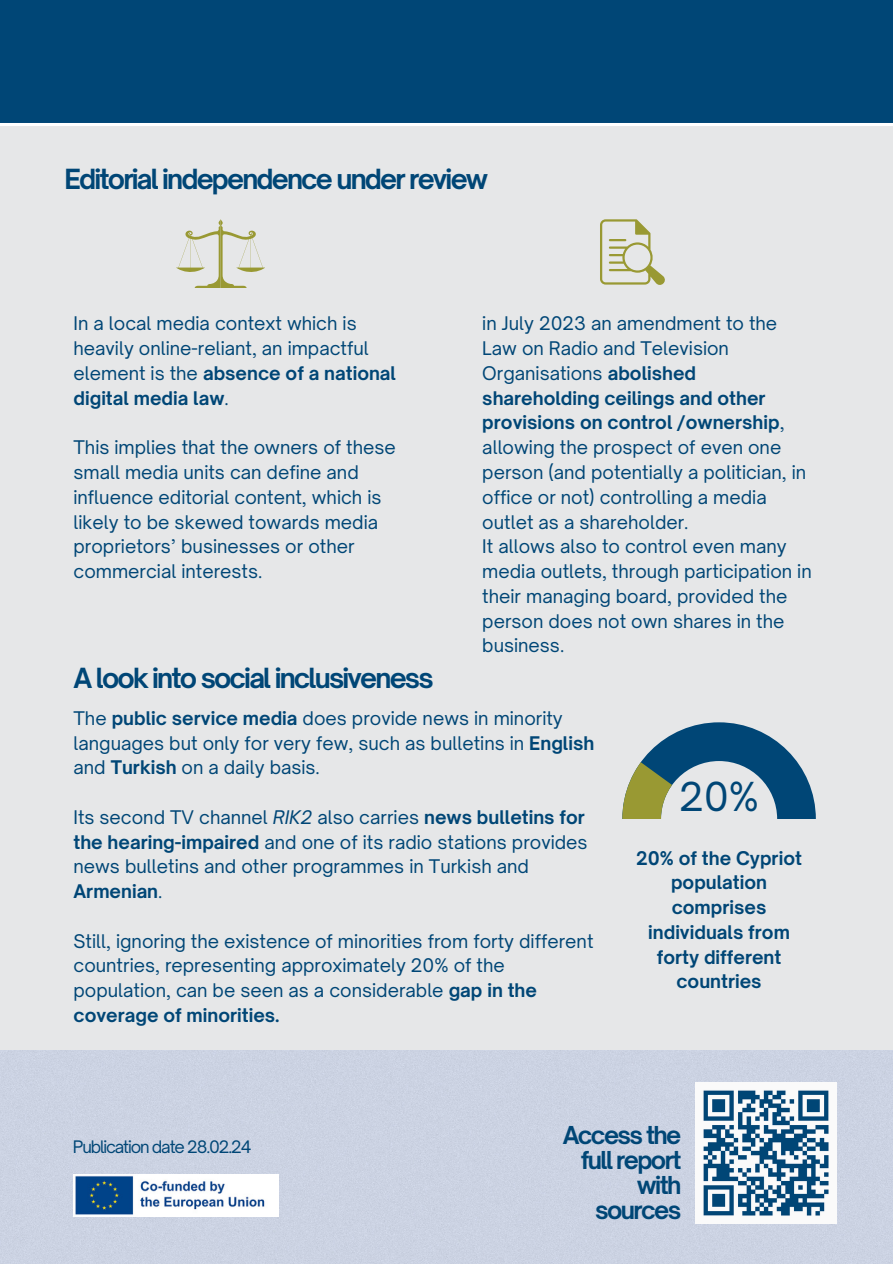
<style>
.page{position:relative;width:893px;height:1264px;background:#fff}
.page>*{position:absolute;margin:0;border:0;box-sizing:border-box;transform-origin:0 0}
.t1{font:38.25px "Open Sauce One";color:#004676}
.t2{font:700 26.55px "Open Sauce One";letter-spacing:-.07em;color:#004676}
.t3{font:700 23.7px/24.8px "Open Sauce One";letter-spacing:-.07em;color:#004676;text-align:right}
.t4{font:18px/24.8px "Open Sauce One";color:#004676}
.t5{font:700 18px/24.8px "Open Sauce One";color:#004676;text-align:center}
.t6{font:16.5px "Open Sauce One";letter-spacing:-.07em;color:#004676}
.s1{font-weight:700}
.s2{font-style:italic}
</style>
<div class="page">
<div style="left:0;top:0;width:892px;height:1263px;background:#e6e7e8"></div>
<div style="left:0;top:1050px;width:892px;height:213px;background:#cbd2e2"></div>
<div style="left:0;top:0;width:892px;height:125px;background:#004676"></div>
<img style="left:73px;top:1174px;width:205px;height:42px">
<svg style="left:600px;top:219px;width:65px;height:66px"></svg>
<svg style="left:176px;top:219px;width:89px;height:69px"></svg>
<svg style="left:622px;top:722px;width:193px;height:97px"></svg>
<img style="left:695px;top:1082px;width:141px;height:141px">
<p class="t2" style="left:65px;top:162px;width:425px">Editorial independence under review</p>
<p class="t4" style="left:73px;top:311px;width:324px">In a local media context which is heavily online-reliant, an impactful element is the <span class="s1">absence of a national digital media law</span>.</p>
<p class="t4" style="left:73px;top:435px;width:324px">This implies that the owners of these small media units can define and influence editorial content, which is likely to be skewed towards media proprietors’ businesses or other commercial interests.</p>
<p class="t2" style="left:73px;top:661px;width:361px">A look into social inclusiveness</p>
<p class="t4" style="left:482px;top:311px;width:325px">in July 2023 an amendment to the<br>Law on Radio and Television<br>Organisations <span class="s1">abolished shareholding ceilings and other provisions on control /ownership</span>, allowing the prospect of even one person (and potentially a politician, in office or not) controlling a media outlet as a shareholder.</p>
<p class="t4" style="left:482px;top:534px;width:331px">It allows also to control even many media outlets, through participation in their managing board, provided the person does not own shares in the business.</p>
<p class="t4" style="left:73px;top:705px;width:522px">The <span class="s1">public service media</span> does provide news in minority languages but only for very few, such as bulletins in <span class="s1">English </span>and <span class="s1">Turkish</span> on a daily basis.</p>
<p class="t4" style="left:73px;top:804px;width:515px">Its second TV channel <span class="s2">RIK2</span> also carries <span class="s1">news bulletins for the hearing-impaired</span> and one of its radio stations provides news bulletins and other programmes in Turkish and <span class="s1">Armenian</span>.</p>
<h3 class="t4" style="left:73px;top:928px;width:521px">Still, ignoring the existence of minorities from forty different countries, representing approximately 20% of the population, can be seen as a considerable <span class="s1">gap in the coverage of minorities.</span></h3>
<h1 class="t1" style="left:679px;top:772px;width:82px">20%</h1>
<p class="t5" style="left:636px;top:845px;width:167px">20% of the Cypriot population comprises individuals from forty different countries</p>
<p class="t6" style="left:73px;top:1136px;width:180px">Publication date 28.02.24</p>
<p class="t3" style="left:562px;top:1122px;width:120px">Access the full report with sources</p>
</div>
